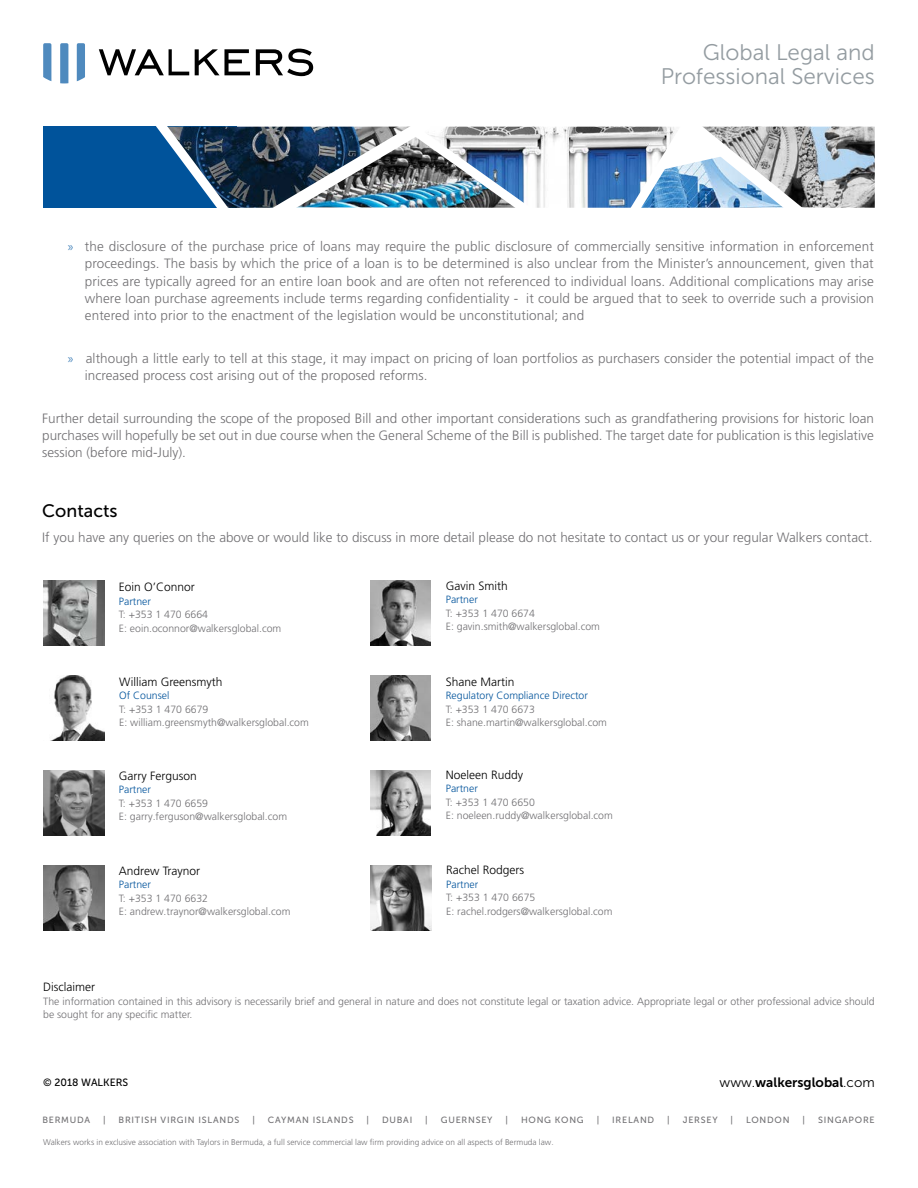
<style>
.page{position:relative;width:918px;height:1188px;background:#fff}
.page>*{position:absolute;margin:0;border:0;box-sizing:border-box;transform-origin:0 0}
.t1{font:22.5px/24px "Museo Sans 300";color:#949ca1;text-align:right}
.t2{font:18px "Museo Sans 500";color:#000}
.t3{font:300 13.5px/17.2px "Frutiger LT Pro";letter-spacing:.005em;color:#717073;text-align:justify}
.t4{font:13.5px "Museo Sans 700";color:#000}
.t5{font:300 12px "Frutiger LT Pro";color:#000}
.t6{font:300 10.5px/13.5px "Frutiger LT Pro";color:#717073}
.t7{font:300 10.5px "Frutiger LT Pro";color:#00539b}
.t8{font:10.5px "Museo Sans 500";color:#000}
.t9{font:9px "Museo Sans 500";letter-spacing:.085em;color:#717073}
.t10{font:300 8.25px "Frutiger LT Pro";color:#717073}
.s1{font-family:"Myriad Pro";font-weight:400;color:#4f8abe}
.s2{font-family:"Museo Sans 300"}
</style>
<div class="page">
<svg style="left:99px;top:49px;width:90px;height:26px"></svg>
<svg style="left:195px;top:49px;width:55px;height:26px"></svg>
<svg style="left:256px;top:49px;width:57px;height:27px"></svg>
<svg style="left:43px;top:43px;width:8px;height:38px"></svg>
<svg style="left:60px;top:43px;width:8px;height:40px"></svg>
<svg style="left:77px;top:43px;width:8px;height:38px"></svg>
<div style="left:43px;top:127px;width:194px;height:81px;background:#00539b"></div>
<img style="left:237px;top:127px;width:383px;height:81px">
<img style="left:819px;top:127px;width:56px;height:81px">
<img style="left:44px;top:581px;width:60px;height:65px">
<img style="left:44px;top:771px;width:60px;height:64px">
<img style="left:44px;top:865px;width:60px;height:65px">
<img style="left:50px;top:676px;width:54px;height:65px">
<img style="left:370px;top:676px;width:61px;height:65px">
<img style="left:370px;top:865px;width:61px;height:65px">
<img style="left:370px;top:770px;width:61px;height:65px">
<img style="left:370px;top:581px;width:61px;height:65px">
<svg style="left:145px;top:126px;width:92px;height:82px"></svg>
<img style="left:258px;top:126px;width:288px;height:82px">
<svg style="left:620px;top:126px;width:199px;height:82px"></svg>
<h1 class="t1" style="left:661px;top:41px;width:216px">Global Legal and<br>Professional Services</h1>
<p class="t3" style="left:85px;top:238px;width:791px;text-indent:-17px"><span class="s1">»</span> the disclosure of the purchase price of loans may require the public disclosure of commercially sensitive information in enforcement proceedings. The basis by which the price of a loan is to be determined is also unclear from the Minister’s announcement, given that prices are typically agreed for an entire loan book and are often not referenced to individual loans. Additional complications may arise where loan purchase agreements include terms regarding confidentiality - it could be argued that to seek to override such a provision entered into prior to the enactment of the legislation would be unconstitutional; and</p>
<p class="t3" style="left:85px;top:350px;width:791px;text-indent:-17px"><span class="s1">»</span> although a little early to tell at this stage, it may impact on pricing of loan portfolios as purchasers consider the potential impact of the increased process cost arising out of the proposed reforms.</p>
<p class="t3" style="left:42px;top:410px;width:833px">Further detail surrounding the scope of the proposed Bill and other important considerations such as grandfathering provisions for historic loan purchases will hopefully be set out in due course when the General Scheme of the Bill is published. The target date for publication is this legislative session (before mid-July).</p>
<h2 class="t2" style="left:42px;top:501px;width:77px">Contacts</h2>
<p class="t3" style="left:42px;top:529px;width:832px">If you have any queries on the above or would like to discuss in more detail please do not hesitate to contact us or your regular Walkers contact.</p>
<p class="t5" style="left:119px;top:580px;width:78px">Eoin O’Connor</p>
<p class="t7" style="left:119px;top:595px;width:34px">Partner</p>
<p class="t6" style="left:119px;top:608px;width:164px">T: +353 1 470 6664<br>E: eoin.oconnor@walkersglobal.com</p>
<p class="t5" style="left:446px;top:579px;width:63px">Gavin Smith</p>
<p class="t7" style="left:446px;top:593px;width:34px">Partner</p>
<p class="t6" style="left:446px;top:606px;width:156px">T: +353 1 470 6674<br>E: gavin.smith@walkersglobal.com</p>
<p class="t5" style="left:119px;top:675px;width:105px">William Greensmyth</p>
<p class="t7" style="left:119px;top:689px;width:52px">Of Counsel</p>
<p class="t6" style="left:119px;top:702px;width:191px">T: +353 1 470 6679<br>E: william.greensmyth@walkersglobal.com</p>
<p class="t5" style="left:119px;top:769px;width:79px">Garry Ferguson</p>
<p class="t7" style="left:119px;top:784px;width:34px">Partner</p>
<p class="t6" style="left:119px;top:797px;width:170px">T: +353 1 470 6659<br>E: garry.ferguson@walkersglobal.com</p>
<p class="t5" style="left:119px;top:864px;width:83px">Andrew Traynor</p>
<p class="t7" style="left:119px;top:879px;width:34px">Partner</p>
<p class="t6" style="left:119px;top:891px;width:173px">T: +353 1 470 6632<br>E: andrew.traynor@walkersglobal.com</p>
<p class="t5" style="left:446px;top:675px;width:70px">Shane Martin</p>
<p class="t7" style="left:446px;top:689px;width:144px">Regulatory Compliance Director</p>
<p class="t6" style="left:446px;top:702px;width:163px">T: +353 1 470 6673<br>E: shane.martin@walkersglobal.com</p>
<p class="t5" style="left:446px;top:768px;width:79px">Noeleen Ruddy</p>
<p class="t7" style="left:446px;top:782px;width:34px">Partner</p>
<p class="t6" style="left:446px;top:795px;width:169px">T: +353 1 470 6650<br>E: noeleen.ruddy@walkersglobal.com</p>
<p class="t5" style="left:446px;top:863px;width:80px">Rachel Rodgers</p>
<p class="t7" style="left:446px;top:878px;width:34px">Partner</p>
<p class="t6" style="left:446px;top:891px;width:168px">T: +353 1 470 6675<br>E: rachel.rodgers@walkersglobal.com</p>
<p class="t5" style="left:43px;top:980px;width:53px">Disclaimer</p>
<p class="t6" style="left:43px;top:995px;width:833px">The information contained in this advisory is necessarily brief and general in nature and does not constitute legal or taxation advice. Appropriate legal or other professional advice should be sought for any specific matter.</p>
<p class="t8" style="left:43px;top:1077px;width:86px">© 2018 WALKERS</p>
<p class="t4" style="left:720px;top:1074px;width:157px"><span class="s2">www.</span>walkersglobal<span class="s2">.com</span></p>
<p class="t9" style="left:42px;top:1115px;width:49px">BERMUDA</p>
<p class="t9" style="left:103px;top:1115px;width:4px">|</p>
<p class="t9" style="left:119px;top:1115px;width:122px">BRITISH VIRGIN ISLANDS</p>
<p class="t9" style="left:252px;top:1115px;width:4px">|</p>
<p class="t9" style="left:268px;top:1115px;width:87px">CAYMAN ISLANDS</p>
<p class="t9" style="left:367px;top:1115px;width:4px">|</p>
<p class="t9" style="left:382px;top:1115px;width:32px">DUBAI</p>
<p class="t9" style="left:425px;top:1115px;width:4px">|</p>
<p class="t9" style="left:441px;top:1115px;width:53px">GUERNSEY</p>
<p class="t9" style="left:506px;top:1115px;width:4px">|</p>
<p class="t9" style="left:521px;top:1115px;width:64px">HONG KONG</p>
<p class="t9" style="left:597px;top:1115px;width:4px">|</p>
<p class="t9" style="left:612px;top:1115px;width:44px">IRELAND</p>
<p class="t9" style="left:667px;top:1115px;width:4px">|</p>
<p class="t9" style="left:683px;top:1115px;width:36px">JERSEY</p>
<p class="t9" style="left:731px;top:1115px;width:4px">|</p>
<p class="t9" style="left:746px;top:1115px;width:45px">LONDON</p>
<p class="t9" style="left:803px;top:1115px;width:4px">|</p>
<p class="t9" style="left:818px;top:1115px;width:58px">SINGAPORE</p>
<p class="t10" style="left:43px;top:1137px;width:512px">Walkers works in exclusive association with Taylors in Bermuda, a full service commercial law firm providing advice on all aspects of Bermuda law.</p>
</div>
